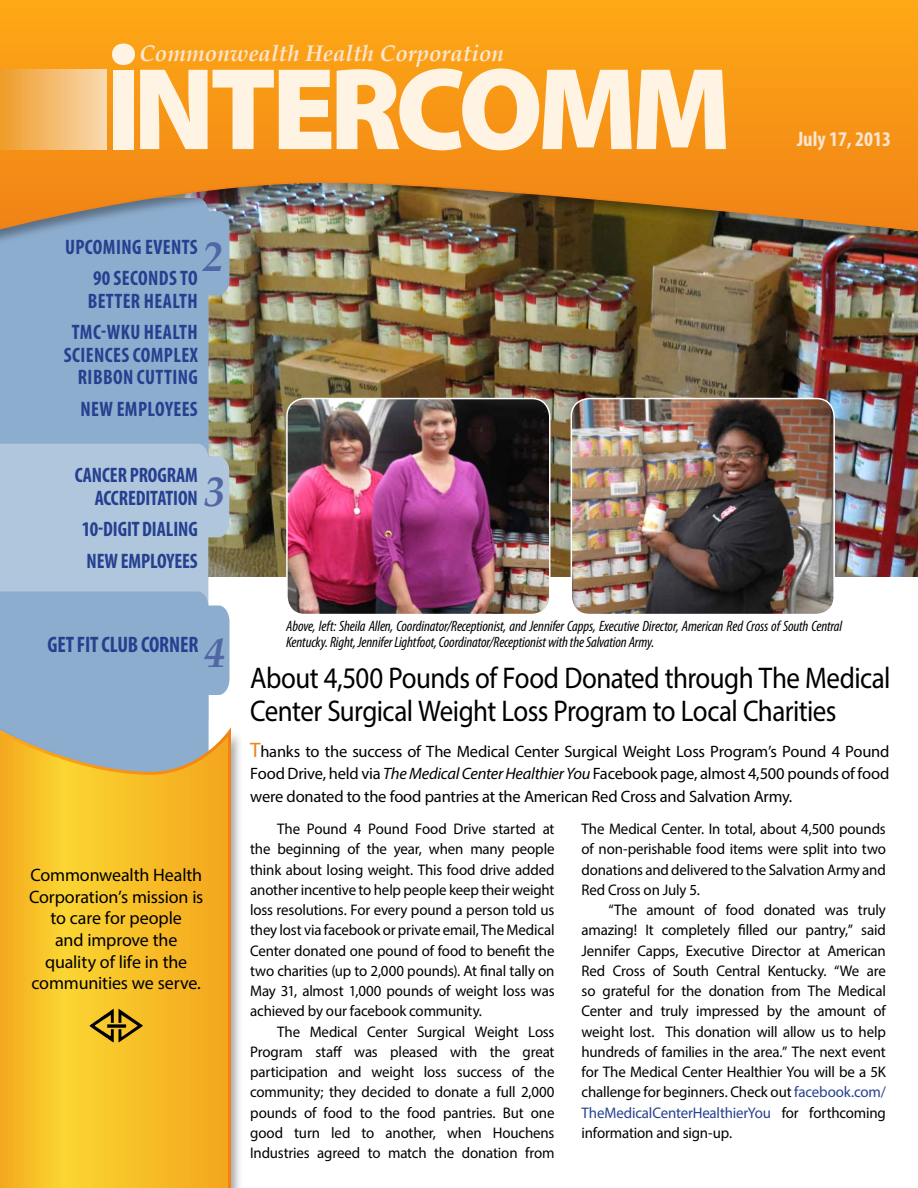
<style>
.page{position:relative;width:918px;height:1188px;background:#fff}
.page>*{position:absolute;margin:0;border:0;box-sizing:border-box;transform-origin:0 0}
.t1{font:italic 700 42px "Palatino";color:#5166a5}
.t2{font:30px/33px "Myriad Pro";letter-spacing:-.02em;color:#000;scale:.9 1}
.t3{font:italic 700 22.5px "Palatino";color:#fce6d0}
.t4{font:700 condensed 22.5px "Myriad Pro";letter-spacing:-.005em;color:#25408f;scale:.95 1}
.t5{font:700 condensed 21px/31.5px "Myriad Pro";letter-spacing:.02em;color:#25408f;text-align:right;scale:.95 1}
.t6{font:700 condensed 21px/22.5px "Myriad Pro";letter-spacing:-.005em;color:#25408f;text-align:right;scale:.95 1}
.t7{font:700 condensed 21px "Myriad Pro";color:#fce6d0}
.t8{font:18px/21.6px "Myriad Pro";letter-spacing:-.01em;color:#000;text-align:center}
.t9{font:16.5px/22.5px "Myriad Pro";letter-spacing:-.015em;color:#000;text-align:justify}
.t10{font:15.3px/20.2px "Myriad Pro";letter-spacing:-.01em;color:#000;text-align:justify}
.t11{font:italic condensed 15px/16.5px "Myriad Pro";letter-spacing:-.01em;color:#000}
.s1{font-size:21px;color:#f08216}
.s2{font-style:italic}
.s3{color:#25408f}
</style>
<div class="page">
<img style="left:229px;top:247px;width:689px;height:330px">
<svg style="left:0;top:247px;width:229px;height:197px;fill:#8dadcf"></svg>
<div style="left:0;top:444px;width:229px;height:147px;background:#afc6dd"></div>
<div style="left:0;top:591px;width:229px;height:130px;background:#8dadcf"></div>
<div style="left:0;top:0;width:918px;height:247px;background:#000;opacity:.35"></div>
<svg style="left:0;top:0;width:918px;height:233px"></svg>
<div style="left:112px;top:44px;width:23px;height:21px;background:#fff3e3;border-radius:50%"></div>
<div style="left:113px;top:70px;width:21px;height:79px;background:#fff3e3"></div>
<img style="left:0;top:69px;width:106px;height:80px">
<svg style="left:337px;top:68px;width:389px;height:82px"></svg>
<svg style="left:140px;top:70px;width:191px;height:79px"></svg>
<div style="left:0;top:722px;width:244px;height:466px;background:#000;opacity:.35"></div>
<svg style="left:0;top:721px;width:232px;height:467px"></svg>
<img style="left:88px;top:1009px;width:56px;height:33px">
<img style="left:571px;top:399px;width:263px;height:213px">
<div style="left:571px;top:398px;width:264px;height:217px;border:2px solid #fff;border-radius:18px"></div>
<img style="left:287px;top:399px;width:263px;height:213px">
<div style="left:286px;top:398px;width:264px;height:217px;border:2px solid #fff;border-radius:18px"></div>
<h3 class="t3" style="left:140px;top:35px;width:366px">Commonwealth Health Corporation</h3>
<h3 class="t5" style="left:65px;top:231px;width:141px">UPCOMING EVENTS<br>90 SECONDS TO</h3>
<h3 class="t5" style="left:72px;top:285px;width:134px">BETTER HEALTH<br>TMC-WKU HEALTH</h3>
<h3 class="t5" style="left:64px;top:343px;width:142px;line-height:22.5px">SCIENCES COMPLEX<br>RIBBON CUTTING</h3>
<h3 class="t5" style="left:81px;top:393px;width:125px">NEW EMPLOYEES</h3>
<h1 class="t1" style="left:202px;top:223px;width:22px">2</h1>
<h3 class="t6" style="left:75px;top:464px;width:131px">CANCER PROGRAM<br>ACCREDITATION</h3>
<h3 class="t6" style="left:82px;top:513px;width:124px;line-height:31.5px;text-align:left">10-DIGIT DIALING<br>NEW EMPLOYEES</h3>
<h1 class="t1" style="left:204px;top:459px;width:22px">3</h1>
<h3 class="t7" style="left:797px;top:126px;width:95px">JULY 17, 2013</h3>
<h3 class="t4" style="left:47px;top:630px;width:161px">GET FIT CLUB CORNER</h3>
<h1 class="t1" style="left:204px;top:620px;width:22px">4</h1>
<p class="t8" style="left:29px;top:864px;width:176px">Commonwealth Health<br>Corporation’s mission is to care for people<br>and improve the quality of life in the communities we serve.</p>
<p class="t11" style="left:286px;top:617px;width:558px">Above, left: Sheila Allen, Coordinator/Receptionist, and Jennifer Capps, Executive Director, American Red Cross of South Central<br>Kentucky. Right, Jennifer Lightfoot, Coordinator/Receptionist with the Salvation Army.</p>
<h2 class="t2" style="left:250px;top:661px;width:713px">About 4,500 Pounds of Food Donated through The Medical<br>Center Surgical Weight Loss Program to Local Charities</h2>
<p class="t9" style="left:250px;top:740px;width:641px"><span class="s1">T</span>hanks to the success of The Medical Center Surgical Weight Loss Program’s Pound 4 Pound Food Drive, held via <span class="s2">The Medical Center Healthier You</span> Facebook page, almost 4,500 pounds of food were donated to the food pantries at the American Red Cross and Salvation Army.</p>
<p class="t10" style="left:250px;top:819px;width:306px;text-indent:27px">The Pound 4 Pound Food Drive started at the beginning of the year, when many people think about losing weight. This food drive added another incentive to help people keep their weight loss resolutions. For every pound a person told us they lost via facebook or private email, The Medical Center donated one pound of food to benefit the two charities (up to 2,000 pounds). At final tally on May 31, almost 1,000 pounds of weight loss was achieved by our facebook community.</p>
<p class="t10" style="left:250px;top:1021px;width:306px;text-indent:27px">The Medical Center Surgical Weight Loss Program staff was pleased with the great participation and weight loss success of the community; they decided to donate a full 2,000 pounds of food to the food pantries. But one good turn led to another, when Houchens Industries agreed to match the donation from</p>
<p class="t10" style="left:582px;top:819px;width:306px">The Medical Center. In total, about 4,500 pounds of non-perishable food items were split into two donations and delivered to the Salvation Army and Red Cross on July 5.</p>
<p class="t10" style="left:582px;top:900px;width:306px;text-indent:27px">“The amount of food donated was truly amazing! It completely filled our pantry,” said Jennifer Capps, Executive Director at American Red Cross of South Central Kentucky. “We are so grateful for the donation from The Medical Center and truly impressed by the amount of weight lost. This donation will allow us to help hundreds of families in the area.” The next event for The Medical Center Healthier You will be a 5K challenge for beginners. Check out <span class="s3">facebook.com/ TheMedicalCenterHealthierYou</span> for forthcoming information and sign-up.</p>
</div>
